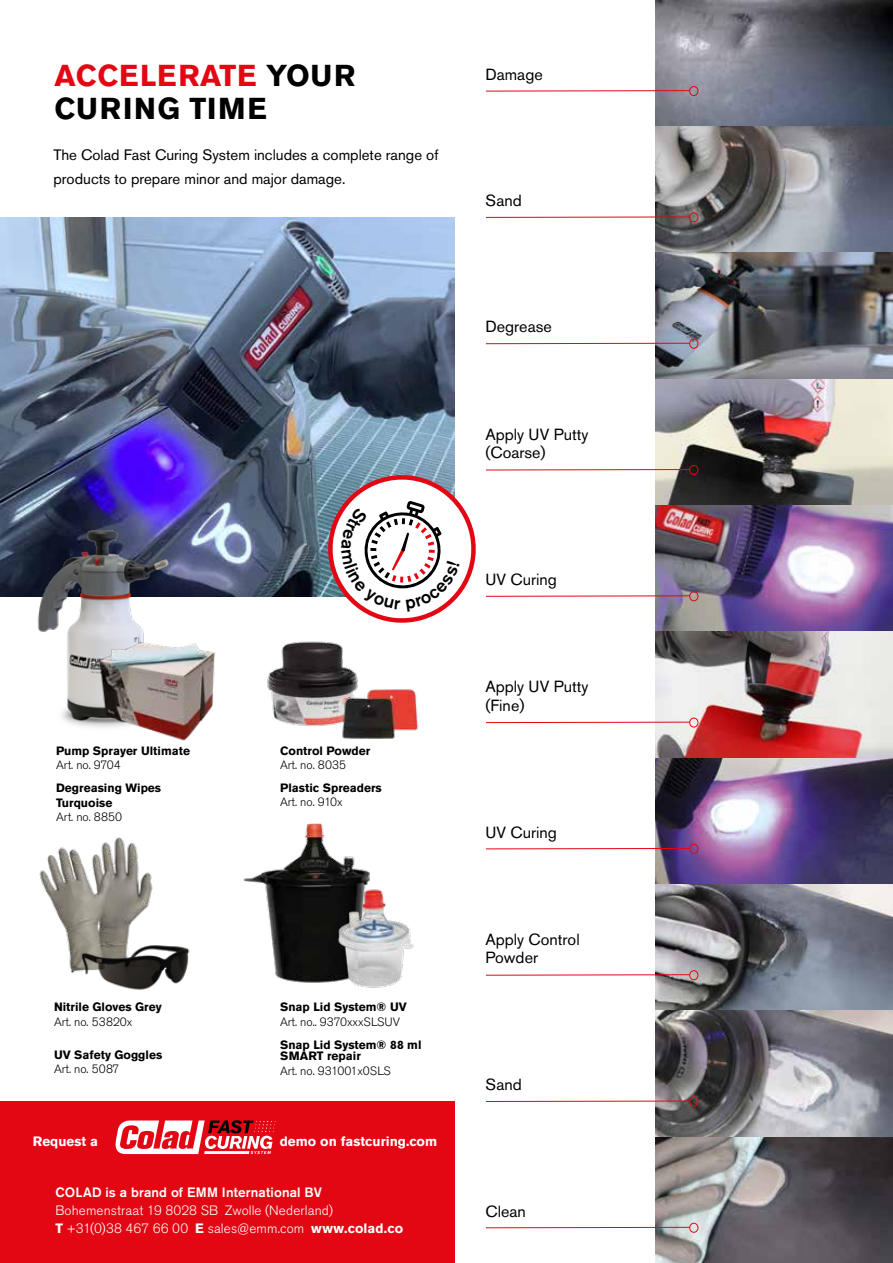
<style>
.page{position:relative;width:893px;height:1263px;background:#fff}
.page>*{position:absolute;margin:0;border:0;box-sizing:border-box;transform-origin:0 0}
.t1{font:700 30px/33px "Akzidenz Grotesk Pro";letter-spacing:.02em;color:#000}
.t2{font:16.05px/18.3px "Akzidenz Grotesk Pro";color:#000}
.t3{font:15px/24px "Akzidenz Grotesk Pro";color:#000}
.t4{font:300 13.5px/18px "Akzidenz Grotesk Pro";letter-spacing:.01em;color:#fff}
.t5{font:500 13.5px "Akzidenz Grotesk Pro";letter-spacing:.01em;color:#fff}
.t6{font:700 13.5px "Akzidenz Grotesk Pro";color:#fff}
.t7{font:700 12px/15px "Akzidenz Grotesk Pro";color:#000}
.t8{font:300 12px "Akzidenz Grotesk Pro";color:#000}
.s1{color:#e30613}
.s2{font-weight:700}
</style>
<div class="page">
<div style="left:0;top:1101px;width:454px;height:162px;background:#e30613"></div>
<img style="left:0;top:217px;width:454px;height:379px">
<img style="left:656px;top:0;width:237px;height:1263px">
<svg style="left:486px;top:90px;width:203px;height:2px"></svg>
<div style="left:689px;top:86px;width:9px;height:10px;border:1px solid #e30613;border-radius:50%"></div>
<svg style="left:485px;top:216px;width:204px;height:2px"></svg>
<div style="left:689px;top:212px;width:9px;height:10px;border:1px solid #e30613;border-radius:50%"></div>
<svg style="left:485px;top:342px;width:204px;height:2px"></svg>
<div style="left:689px;top:339px;width:9px;height:10px;border:1px solid #e30613;border-radius:50%"></div>
<div style="left:689px;top:465px;width:9px;height:10px;border:1px solid #e30613;border-radius:50%"></div>
<div style="left:689px;top:591px;width:9px;height:10px;border:1px solid #e30613;border-radius:50%"></div>
<svg style="left:485px;top:721px;width:204px;height:2px"></svg>
<div style="left:689px;top:718px;width:9px;height:9px;border:1px solid #e30613;border-radius:50%"></div>
<svg style="left:486px;top:848px;width:203px;height:2px"></svg>
<div style="left:689px;top:844px;width:9px;height:10px;border:1px solid #e30613;border-radius:50%"></div>
<svg style="left:486px;top:974px;width:203px;height:2px"></svg>
<div style="left:689px;top:970px;width:9px;height:10px;border:1px solid #e30613;border-radius:50%"></div>
<svg style="left:485px;top:1100px;width:204px;height:2px"></svg>
<div style="left:689px;top:1096px;width:9px;height:10px;border:1px solid #e30613;border-radius:50%"></div>
<svg style="left:485px;top:1226px;width:204px;height:2px"></svg>
<div style="left:689px;top:1223px;width:9px;height:10px;border:1px solid #e30613;border-radius:50%"></div>
<img style="left:25px;top:525px;width:154px;height:201px">
<img style="left:84px;top:633px;width:132px;height:108px">
<img style="left:267px;top:641px;width:91px;height:85px">
<img style="left:39px;top:837px;width:114px;height:136px">
<img style="left:243px;top:823px;width:127px;height:160px">
<img style="left:313px;top:687px;width:106px;height:52px">
<img style="left:315px;top:883px;width:99px;height:105px">
<img style="left:72px;top:934px;width:118px;height:56px">
<svg style="left:116px;top:1120px;width:160px;height:34px"></svg>
<svg style="left:324px;top:469px;width:367px;height:156px"></svg>
<h1 class="t1" style="left:55px;top:59px;width:302px"><span class="s1">ACCELERATE</span> YOUR<br>CURING TIME</h1>
<h2 class="t2" style="left:486px;top:65px;width:59px">Damage</h2>
<p class="t3" style="left:54px;top:143px;width:386px">The Colad Fast Curing System includes a complete range of products to prepare minor and major damage.</p>
<p class="t7" style="left:56px;top:743px;width:135px">Pump Sprayer Ultimate</p>
<p class="t8" style="left:56px;top:757px;width:66px">Art. no. 9704</p>
<p class="t7" style="left:56px;top:780px;width:106px">Degreasing Wipes<br>Turquoise</p>
<p class="t8" style="left:56px;top:809px;width:67px">Art. no. 8850</p>
<p class="t7" style="left:54px;top:1000px;width:109px">Nitrile Gloves Grey</p>
<p class="t8" style="left:54px;top:1014px;width:80px">Art. no. 53820x</p>
<p class="t7" style="left:54px;top:1047px;width:110px">UV Safety Goggles</p>
<p class="t8" style="left:54px;top:1061px;width:67px">Art. no. 5087</p>
<p class="t7" style="left:280px;top:743px;width:92px">Control Powder</p>
<p class="t8" style="left:280px;top:757px;width:67px">Art. no. 8035</p>
<p class="t7" style="left:280px;top:780px;width:103px">Plastic Spreaders</p>
<p class="t8" style="left:280px;top:794px;width:64px">Art. no. 910x</p>
<p class="t7" style="left:280px;top:1000px;width:128px">Snap Lid System® UV</p>
<p class="t8" style="left:280px;top:1014px;width:121px">Art. no.. 9370xxxSLSUV</p>
<p class="t7" style="left:280px;top:1039px;width:143px;line-height:11.4px">Snap Lid System® 88 ml<br>SMART repair</p>
<p class="t8" style="left:280px;top:1063px;width:112px">Art. no. 931001x0SLS</p>
<p class="t6" style="left:33px;top:1133px;width:67px">Request a</p>
<p class="t6" style="left:280px;top:1133px;width:159px">demo on fastcuring.com</p>
<p class="t5" style="left:55px;top:1183px;width:268px">COLAD is a brand of EMM International BV</p>
<p class="t4" style="left:55px;top:1201px;width:349px">Bohemenstraat 19 8028 SB Zwolle (Nederland)<br><span class="s2">T</span> +31(0)38 467 66 00 <span class="s2">E</span> sales@emm.com <span class="s2">www.colad.co</span></p>
<h2 class="t2" style="left:486px;top:191px;width:38px">Sand</h2>
<h2 class="t2" style="left:486px;top:318px;width:68px">Degrease</h2>
<h2 class="t2" style="left:486px;top:425px;width:104px">Apply UV Putty (Coarse)</h2>
<h2 class="t2" style="left:486px;top:570px;width:73px">UV Curing</h2>
<h2 class="t2" style="left:486px;top:677px;width:104px">Apply UV Putty (Fine)</h2>
<h2 class="t2" style="left:486px;top:823px;width:73px">UV Curing</h2>
<h2 class="t2" style="left:486px;top:930px;width:96px">Apply Control<br>Powder</h2>
<h2 class="t2" style="left:486px;top:1075px;width:38px">Sand</h2>
<h2 class="t2" style="left:486px;top:1202px;width:42px">Clean</h2>
</div>
